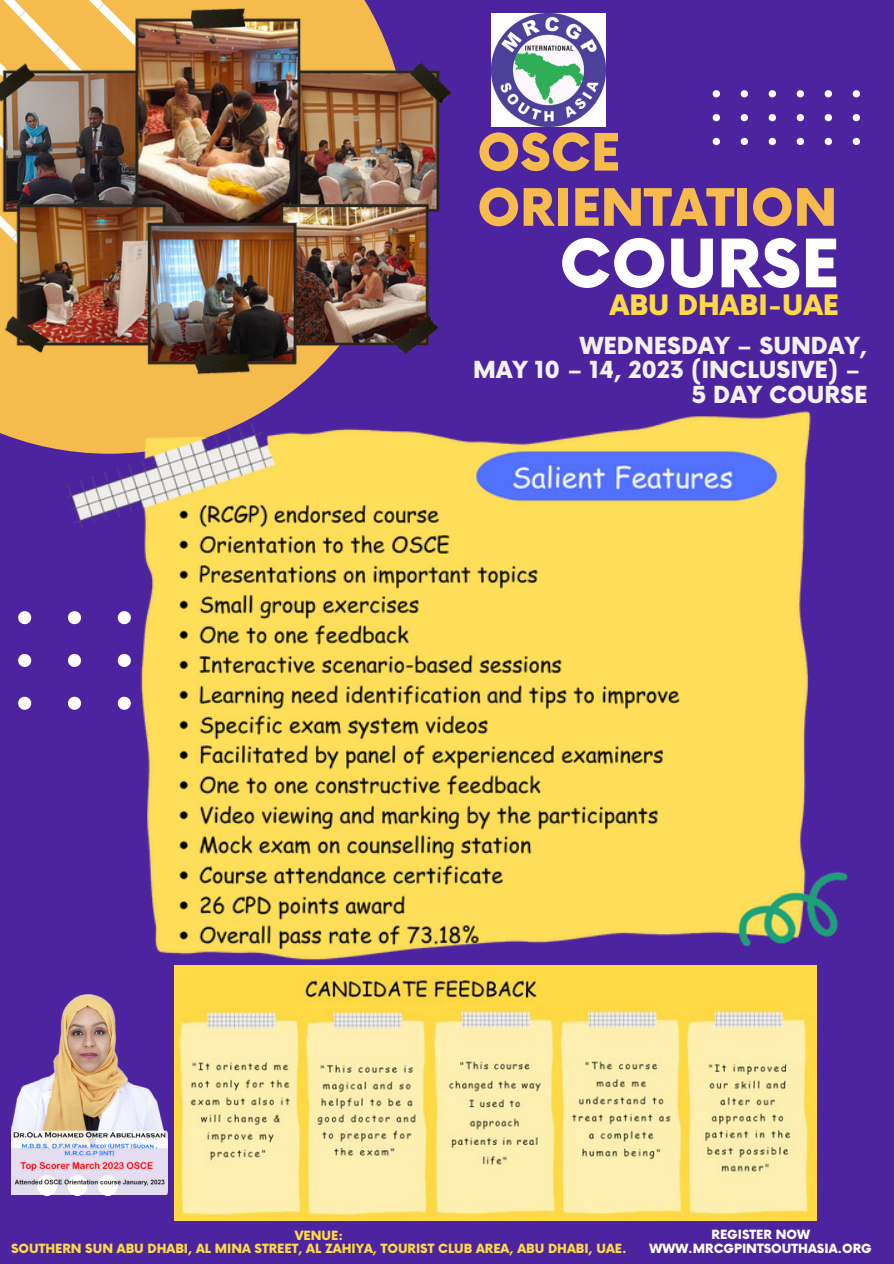
<style>
.page{position:relative;width:894px;height:1264px;background:#fff}
.page>*{position:absolute;margin:0;border:0;box-sizing:border-box;transform-origin:0 0}
.t1{font:900 64.95px "Now";color:#fff}
.t2{font:900 50.1px/55.2px "Now";color:#f5bc4d}
.t3{font:900 27.45px "Now";color:#fdd946}
.t4{font:900 22.95px/24.8px "Now";color:#f3f1ee;text-align:right}
.t5{font:900 12.45px/13.4px "Now";color:#fdd946;text-align:center}
.t6{font:900 12.45px/13.5px "Now";color:#fff;text-align:center}
</style>
<div class="page">
<div style="left:0;top:0;width:893px;height:1263px;background:#4d24a0"></div>
<svg style="left:852px;top:138px;width:7px;height:7px"></svg>
<svg style="left:824px;top:138px;width:7px;height:7px"></svg>
<svg style="left:796px;top:138px;width:7px;height:7px"></svg>
<svg style="left:768px;top:138px;width:7px;height:7px"></svg>
<svg style="left:740px;top:138px;width:7px;height:7px"></svg>
<svg style="left:712px;top:138px;width:7px;height:7px"></svg>
<svg style="left:852px;top:114px;width:7px;height:7px"></svg>
<svg style="left:824px;top:114px;width:7px;height:7px"></svg>
<svg style="left:796px;top:114px;width:7px;height:7px"></svg>
<svg style="left:768px;top:114px;width:7px;height:7px"></svg>
<svg style="left:740px;top:114px;width:7px;height:7px"></svg>
<svg style="left:712px;top:114px;width:7px;height:7px"></svg>
<svg style="left:852px;top:90px;width:7px;height:7px"></svg>
<svg style="left:824px;top:90px;width:7px;height:7px"></svg>
<svg style="left:796px;top:90px;width:7px;height:7px"></svg>
<svg style="left:768px;top:90px;width:7px;height:7px"></svg>
<svg style="left:740px;top:90px;width:7px;height:7px"></svg>
<svg style="left:712px;top:90px;width:7px;height:7px"></svg>
<img style="left:38px;top:1194px;width:80px;height:1px">
<img style="left:495px;top:13px;width:110px;height:114px">
<img style="left:0;top:410px;width:848px;height:562px">
<img style="left:174px;top:965px;width:642px;height:255px">
<img style="left:11px;top:993px;width:157px;height:201px">
<img style="left:0;top:0;width:495px;height:410px">
<h2 class="t2" style="left:477px;top:128px;width:361px">OSCE<br>ORIENTATION</h2>
<h1 class="t1" style="left:559px;top:229px;width:281px">COURSE</h1>
<h3 class="t3" style="left:609px;top:290px;width:230px">ABU DHABI-UAE</h3>
<h3 class="t4" style="left:473px;top:334px;width:395px">WEDNESDAY – SUNDAY,<br>MAY 10 – 14, 2023 (INCLUSIVE) –<br>5 DAY COURSE</h3>
<p class="t5" style="left:11px;top:1229px;width:617px">VENUE:<br>SOUTHERN SUN ABU DHABI, AL MINA STREET, AL ZAHIYA, TOURIST CLUB AREA, ABU DHABI, UAE.</p>
<p class="t6" style="left:649px;top:1228px;width:224px">REGISTER NOW<br>WWW.MRCGPINTSOUTHASIA.ORG</p>
</div>
